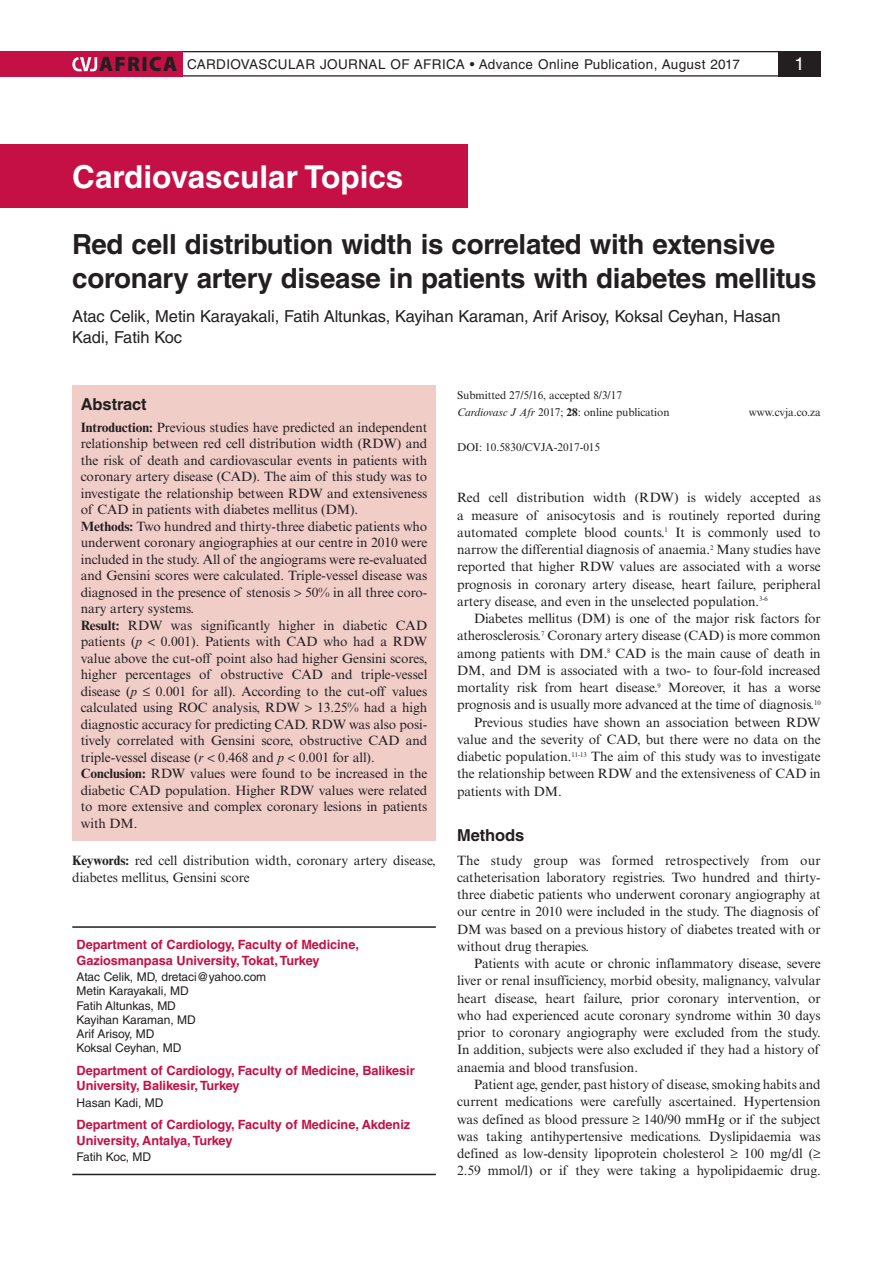
<style>
.page{position:relative;width:893px;height:1263px;background:#fff}
.page>*{position:absolute;margin:0;border:0;box-sizing:border-box;transform-origin:0 0}
.t1{font:700 31.5px "Helvetica LT Std";color:#fff}
.t2{font:700 27.75px/34.5px "Helvetica LT Std";letter-spacing:-.01em;color:#231f20}
.t3{font:18px "Helvetica LT Std";color:#fff}
.t4{font:16.5px/21px "Helvetica LT Std";letter-spacing:-.005em;color:#231f20}
.t5{font:700 16.5px "Helvetica LT Std";letter-spacing:-.005em;color:#231f20}
.t6{font:13.5px/16.5px "Times New Roman MT Std";letter-spacing:-.005em;color:#231f20;text-align:justify}
.t7{font:13.5px "Helvetica LT Std";letter-spacing:.03em;color:#231f20}
.t8{font:700 12.75px/15.8px "Helvetica LT Std";letter-spacing:-.005em;color:#c51045}
.t9{font:12px/14.2px "Helvetica LT Std";letter-spacing:-.005em;color:#231f20}
.t10{font:11.25px/17.2px "Times New Roman MT Std";letter-spacing:-.005em;color:#231f20}
.s1{font-family:"Myriad Pro";font-weight:900;font-size:21px}
.s2{font-weight:700}
.s3{font-style:italic}
</style>
<div class="page">
<div style="left:778px;top:51px;width:43px;height:26px;background:#231f20"></div>
<hr style="left:72px;top:51px;width:749px;height:1px;background:#231f20">
<hr style="left:72px;top:75px;width:749px;height:2px;background:#231f20">
<div style="left:0;top:51px;width:182px;height:26px;background:#c51045"></div>
<svg style="left:72px;top:57px;width:25px;height:14px"></svg>
<div style="left:0;top:145px;width:468px;height:63px;background:#c51045"></div>
<div style="left:72px;top:386px;width:364px;height:455px;background:#f1cdc8"></div>
<hr style="left:72px;top:926px;width:364px;height:2px;background:#231f20">
<hr style="left:72px;top:1174px;width:364px;height:1px;background:#231f20">
<p class="t7" style="left:99px;top:57px;width:643px"><span class="s1">AFRICA</span> CARDIOVASCULAR JOURNAL OF AFRICA • Advance Online Publication, August 2017</p>
<h3 class="t3" style="left:794px;top:53px;width:12px">1</h3>
<h1 class="t1" style="left:72px;top:157px;width:333px">Cardiovascular Topics</h1>
<h2 class="t2" style="left:72px;top:226px;width:746px">Red cell distribution width is correlated with extensive coronary artery disease in patients with diabetes mellitus</h2>
<p class="t4" style="left:72px;top:306px;width:710px">Atac Celik, Metin Karayakali, Fatih Altunkas, Kayihan Karaman, Arif Arisoy, Koksal Ceyhan, Hasan<br>Kadi, Fatih Koc</p>
<p class="t5" style="left:81px;top:394px;width:68px">Abstract</p>
<p class="t6" style="left:81px;top:419px;width:348px;text-align:left"><span class="s2">Introduction:</span> Previous studies have predicted an independent relationship between red cell distribution width (RDW) and the risk of death and cardiovascular events in patients with coronary artery disease (CAD). The aim of this study was to investigate the relationship between RDW and extensiveness of CAD in patients with diabetes mellitus (DM).<br><span class="s2">Methods:</span> Two hundred and thirty-three diabetic patients who underwent coronary angiographies at our centre in 2010 were included in the study. All of the angiograms were re-evaluated and Gensini scores were calculated. Triple-vessel disease was diagnosed in the presence of stenosis 50% in all three coro&shy;nary artery systems.<br><span class="s2">Result:</span> RDW was significantly higher in diabetic CAD patients (<span class="s3">p</span></p>
<p class="t6" style="left:81px;top:633px;width:348px;text-indent:80px">0.001). Patients with CAD who had a RDW value above the cut-off point also had higher Gensini scores, higher percentages of obstructive CAD and triple-vessel disease (<span class="s3">p</span> ≤ 0.001 for all). According to the cut-off values calculated using ROC analysis, RDW</p>
<p class="t6" style="left:81px;top:699px;width:348px;text-align:left;text-indent:236px">13.25% had a high diagnostic accuracy for predicting CAD. RDW was also posi&shy;tively correlated with Gensini score, obstructive CAD and triple-vessel disease (<span class="s3">r</span> 0.468 and <span class="s3">p</span> 0.001 for all).<br><span class="s2">Conclusion:</span> RDW values were found to be increased in the diabetic CAD population. Higher RDW values were related to more extensive and complex coronary lesions in patients with DM.</p>
<p class="t6" style="left:72px;top:851px;width:365px;line-height:17.2px"><span class="s2">Keywords:</span> red cell distribution width, coronary artery disease, diabetes mellitus, Gensini score</p>
<p class="t8" style="left:77px;top:936px;width:284px">Department of Cardiology, Faculty of Medicine,<br>Gaziosmanpasa University, Tokat, Turkey</p>
<p class="t9" style="left:77px;top:970px;width:191px">Atac Celik, MD, dretaci@yahoo.com<br>Metin Karayakali, MD<br>Fatih Altunkas, MD<br>Kayihan Karaman, MD<br>Arif Arisoy, MD<br>Koksal Ceyhan, MD</p>
<p class="t8" style="left:77px;top:1062px;width:340px">Department of Cardiology, Faculty of Medicine, Balikesir<br>University, Balikesir, Turkey</p>
<p class="t9" style="left:77px;top:1095px;width:89px">Hasan Kadi, MD</p>
<p class="t8" style="left:77px;top:1116px;width:335px">Department of Cardiology, Faculty of Medicine, Akdeniz<br>University, Antalya, Turkey</p>
<p class="t9" style="left:77px;top:1149px;width:76px">Fatih Koc, MD</p>
<p class="t10" style="left:457px;top:386px;width:214px">Submitted 27/5/16, accepted 8/3/17<br><span class="s3">Cardiovasc J Afr</span> 2017; <span class="s2">28</span>: online publication</p>
<p class="t10" style="left:457px;top:438px;width:145px">DOI: 10.5830/CVJA-2017-015</p>
<p class="t10" style="left:749px;top:404px;width:73px">www.cvja.co.za</p>
<p class="t6" style="left:457px;top:489px;width:365px;line-height:17.2px">Red cell distribution width (RDW) is widely accepted as a measure of anisocytosis and is routinely reported during automated complete blood counts.<sup>1</sup> It is commonly used to narrow the differential diagnosis of anaemia.<sup>2</sup> Many studies have reported that higher RDW values are associated with a worse prognosis in coronary artery disease, heart failure, peripheral artery disease, and even in the unselected population.<sup>3-6</sup></p>
<p class="t6" style="left:474px;top:610px;width:348px">Diabetes mellitus (DM) is one of the major risk factors for</p>
<p class="t6" style="left:457px;top:628px;width:365px">atherosclerosis.<sup>7</sup> Coronary artery disease (CAD) is more common</p>
<p class="t6" style="left:457px;top:645px;width:365px">among patients with DM.<sup>8</sup> CAD is the main cause of death in</p>
<p class="t6" style="left:457px;top:662px;width:365px">DM, and DM is associated with a two- to four-fold increased</p>
<p class="t6" style="left:457px;top:679px;width:365px">mortality risk from heart disease.<sup>9</sup> Moreover, it has a worse</p>
<p class="t6" style="left:457px;top:697px;width:365px">prognosis and is usually more advanced at the time of diagnosis.<sup>10</sup></p>
<p class="t6" style="left:474px;top:714px;width:348px">Previous studies have shown an association between RDW</p>
<p class="t6" style="left:457px;top:731px;width:365px">value and the severity of CAD, but there were no data on the</p>
<p class="t6" style="left:457px;top:748px;width:365px">diabetic population.<sup>11-13</sup> The aim of this study was to investigate</p>
<p class="t6" style="left:457px;top:766px;width:365px">the relationship between RDW and the extensiveness of CAD in</p>
<p class="t6" style="left:457px;top:783px;width:106px">patients with DM.</p>
<p class="t5" style="left:457px;top:825px;width:69px">Methods</p>
<p class="t6" style="left:457px;top:851px;width:365px;line-height:17.2px">The study group was formed retrospectively from our catheterisation laboratory registries. Two hundred and thirty&shy;three diabetic patients who underwent coronary angiography at our centre in 2010 were included in the study. The diagnosis of DM was based on a previous history of diabetes treated with or without drug therapies.</p>
<p class="t6" style="left:457px;top:955px;width:365px;line-height:17.2px;text-indent:17px">Patients with acute or chronic inflammatory disease, severe liver or renal insufficiency, morbid obesity, malignancy, valvular heart disease, heart failure, prior coronary intervention, or who had experienced acute coronary syndrome within 30 days prior to coronary angiography were excluded from the study.<br>In addition, subjects were also excluded if they had a history of anaemia and blood transfusion.</p>
<p class="t6" style="left:457px;top:1076px;width:365px;line-height:17.2px;text-indent:17px">Patient age, gender, past history of disease, smoking habits and current medications were carefully ascertained. Hypertension was defined as blood pressure ≥ 140/90 mmHg or if the subject was taking antihypertensive medications. Dyslipidaemia was defined as low-density lipoprotein cholesterol ≥ 100 mg/dl (≥ 2.59 mmol/l) or if they were taking a hypolipidaemic drug.</p>
</div>
